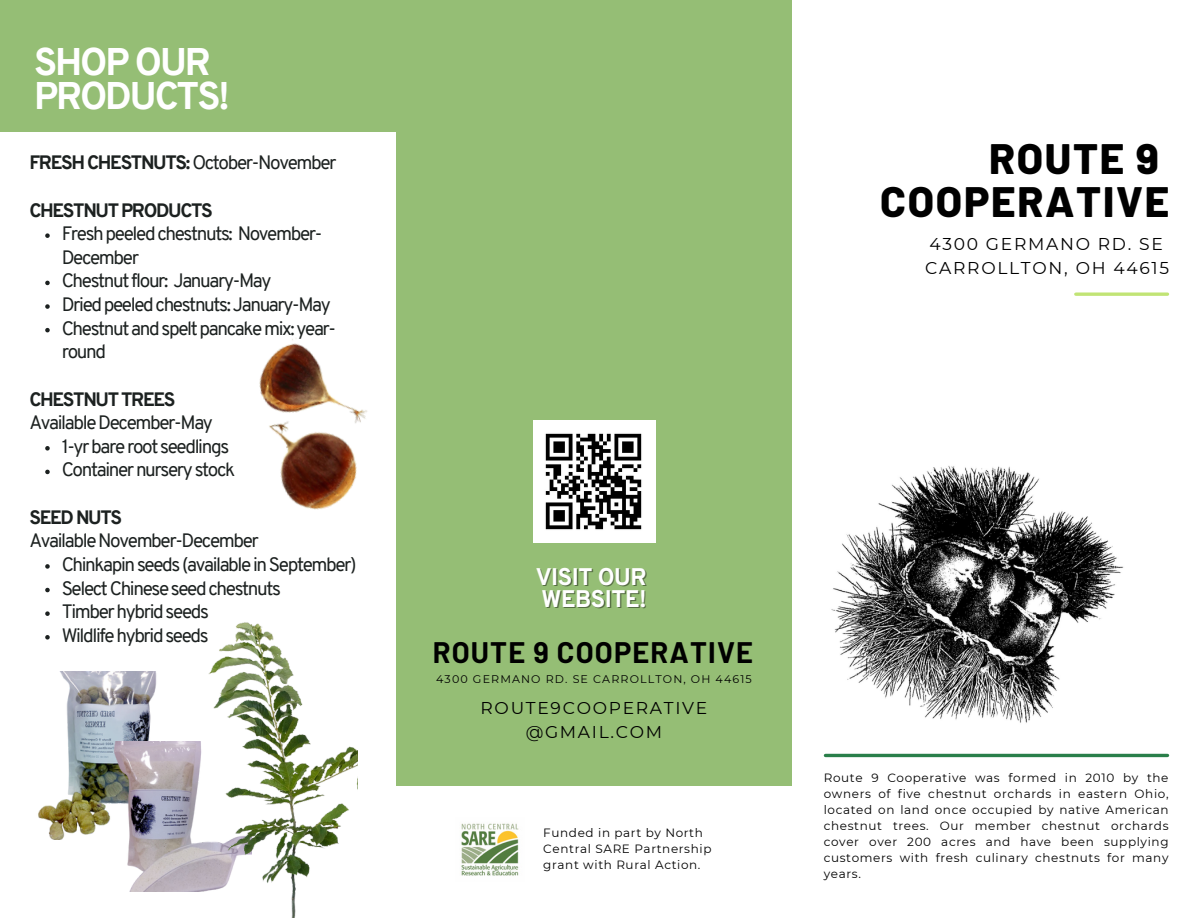
<style>
.page{position:relative;width:1188px;height:918px;background:#fff}
.page>*{position:absolute;margin:0;border:0;box-sizing:border-box;transform-origin:0 0}
.t1{font:800 42.45px "Barlow";letter-spacing:.04em;color:#000}
.t2{font:800 37.65px/33.8px "Overpass";letter-spacing:-.055em;color:#fff}
.t3{font:700 28.95px "Barlow";letter-spacing:.04em;color:#000}
.t4{font:800 23.4px "Overpass";letter-spacing:-.02em;color:#fff}
.t5{font:18.9px/23.7px "Overpass";letter-spacing:-.07em;color:#1c2120}
.t6{font:800 18.9px "Overpass";letter-spacing:-.07em;color:#1c2120}
.t7{font:17.1px/23.7px "Montserrat";letter-spacing:.1em;color:#000;text-align:center}
.t8{font:12px/16px "Montserrat";letter-spacing:.05em;color:#000;text-align:justify}
.t9{font:11.1px "Montserrat";letter-spacing:.1em;color:#000}
.s1{font-weight:800}
</style>
<div class="page">
<div style="left:0;top:0;width:403px;height:132px;background:#95be75"></div>
<div style="left:396px;top:0;width:396px;height:918px;background:#95be75"></div>
<div style="left:393px;top:786px;width:402px;height:132px;background:#fff"></div>
<hr style="left:825px;top:754px;width:343px;height:3px;background:#2a7f4a">
<svg style="left:1076px;top:292px;width:92px;height:4px"></svg>
<div style="left:533px;top:421px;width:122px;height:122px;background:#fff"></div>
<img style="left:545px;top:433px;width:97px;height:97px">
<img style="left:38px;top:671px;width:139px;height:169px">
<img style="left:110px;top:742px;width:72px;height:149px">
<img style="left:182px;top:622px;width:175px;height:296px">
<img style="left:259px;top:338px;width:108px;height:172px">
<img style="left:461px;top:823px;width:58px;height:53px">
<img style="left:831px;top:466px;width:293px;height:257px">
<svg style="left:45px;top:233px;width:5px;height:5px"></svg>
<svg style="left:45px;top:281px;width:5px;height:4px"></svg>
<svg style="left:45px;top:304px;width:5px;height:5px"></svg>
<svg style="left:45px;top:328px;width:5px;height:4px"></svg>
<svg style="left:45px;top:446px;width:5px;height:5px"></svg>
<svg style="left:45px;top:470px;width:5px;height:4px"></svg>
<svg style="left:45px;top:564px;width:5px;height:5px"></svg>
<svg style="left:45px;top:588px;width:5px;height:4px"></svg>
<svg style="left:45px;top:611px;width:5px;height:5px"></svg>
<svg style="left:45px;top:635px;width:5px;height:5px"></svg>
<p class="t2" style="left:34px;top:49px;width:197px">SHOP OUR<br>PRODUCTS!</p>
<p class="t5" style="left:29px;top:153px;width:309px"><span class="s1">FRESH CHESTNUTS:</span> October-November</p>
<p class="t6" style="left:29px;top:202px;width:185px">CHESTNUT PRODUCTS</p>
<p class="t5" style="left:62px;top:224px;width:262px">Fresh peeled chestnuts: November-<br>December</p>
<p class="t5" style="left:62px;top:271px;width:211px">Chestnut flour: January-May</p>
<p class="t5" style="left:62px;top:294px;width:271px">Dried peeled chestnuts: January-May</p>
<p class="t5" style="left:62px;top:318px;width:276px">Chestnut and spelt pancake mix: year&shy;round</p>
<p class="t6" style="left:29px;top:391px;width:148px">CHESTNUT TREES</p>
<p class="t5" style="left:29px;top:413px;width:185px">Available December-May</p>
<p class="t5" style="left:62px;top:436px;width:169px">1-yr bare root seedlings</p>
<p class="t5" style="left:62px;top:460px;width:175px">Container nursery stock</p>
<p class="t6" style="left:29px;top:509px;width:94px">SEED NUTS</p>
<p class="t5" style="left:29px;top:531px;width:231px">Available November-December</p>
<p class="t5" style="left:62px;top:554px;width:297px">Chinkapin seeds (available in September)</p>
<p class="t5" style="left:62px;top:578px;width:221px">Select Chinese seed chestnuts</p>
<p class="t5" style="left:62px;top:602px;width:149px">Timber hybrid seeds</p>
<p class="t5" style="left:62px;top:625px;width:149px">Wildlife hybrid seeds</p>
<p class="t1" style="left:989px;top:131px;width:171px">ROUTE 9</p>
<p class="t1" style="left:880px;top:175px;width:290px">COOPERATIVE</p>
<p class="t7" style="left:929px;top:232px;width:235px">4300 GERMANO RD. SE</p>
<p class="t7" style="left:925px;top:256px;width:245px">CARROLLTON, OH 44615</p>
<p class="t4" style="left:536px;top:567px;width:113px">VISIT OUR</p>
<p class="t4" style="left:542px;top:589px;width:106px">WEBSITE!</p>
<p class="t3" style="left:433px;top:634px;width:322px">ROUTE 9 COOPERATIVE</p>
<p class="t9" style="left:436px;top:672px;width:317px">4300 GERMANO RD. SE CARROLLTON, OH 44615</p>
<p class="t7" style="left:481px;top:696px;width:228px">ROUTE9COOPERATIVE @GMAIL.COM</p>
<p class="t8" style="left:543px;top:824px;width:170px;text-align:left">Funded in part by North<br>Central SARE Partnership grant with Rural Action.</p>
<p class="t8" style="left:824px;top:769px;width:346px">Route 9 Cooperative was formed in 2010 by the owners of five chestnut orchards in eastern Ohio, located on land once occupied by native American chestnut trees. Our member chestnut orchards cover over 200 acres and have been supplying customers with fresh culinary chestnuts for many years.</p>
</div>
